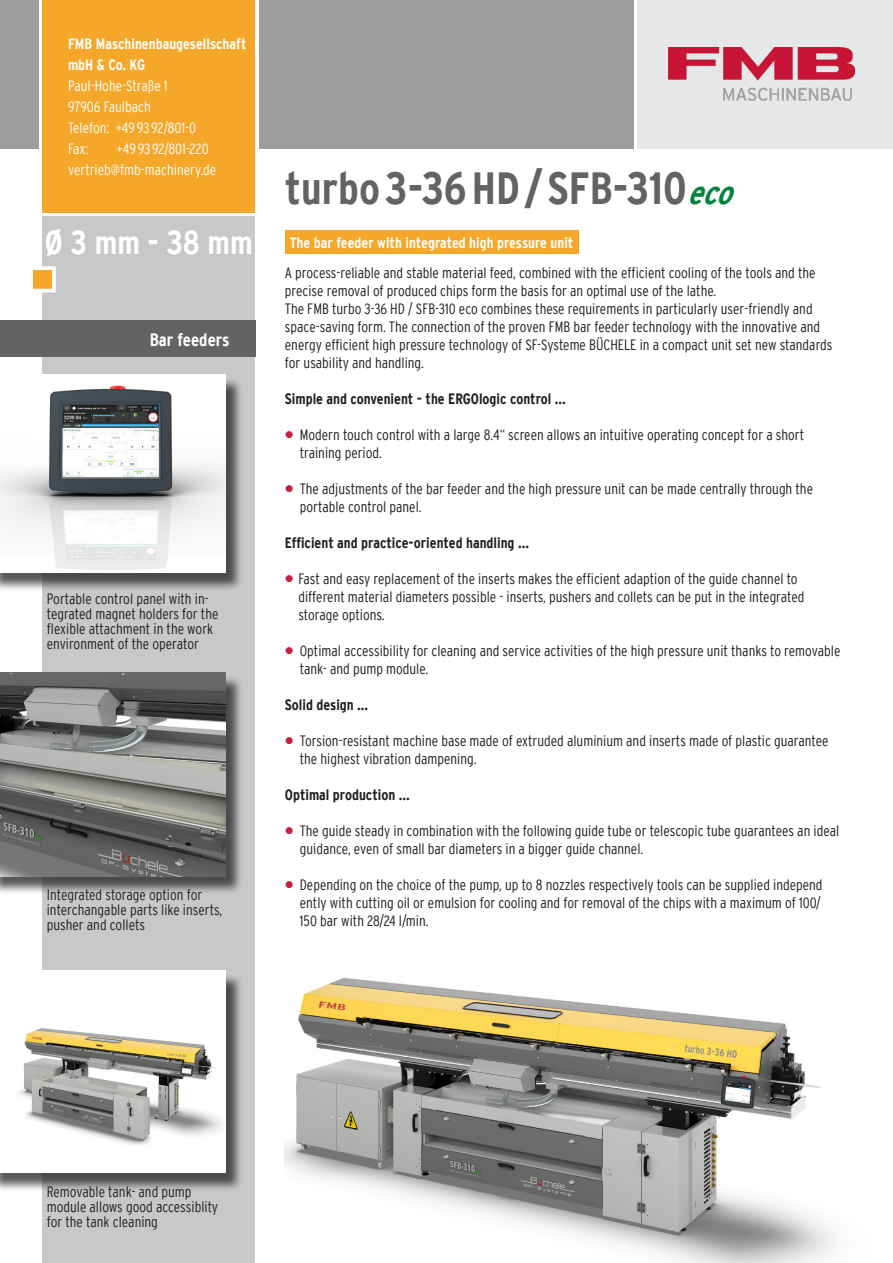
<style>
.page{position:relative;width:893px;height:1263px;background:#fff}
.page>*{position:absolute;margin:0;border:0;box-sizing:border-box;transform-origin:0 0}
.Überschrift_1{font:700 condensed 45px "Interstate";color:#636366}
.Kasten_Links_1{font:700 condensed 33px "Interstate";color:#fff}
.Kasten_Links_1-2{font:700 condensed 18px "Interstate";color:#fff}
.Bodytext{font:300 condensed 15px/18px "Interstate";color:#231f20}
.Subline_schwarz{font:700 condensed 15px "Interstate";color:#231f20}
.Adresse_Text{font:300 condensed 15px "Interstate";color:#fff}
.Subline_weiß{font:700 condensed 15px "Interstate";color:#fff}
.Adresse_Überschrift{font:700 condensed 15px "Interstate";color:#fff}
.s1{font-style:italic;font-size:33px;color:#00843d}
</style>
<div class="page">
<div style="left:638px;top:0;width:255px;height:149px;background:#e6e7e9"></div>
<div style="left:259px;top:0;width:375px;height:149px;background:#9d9d9d"></div>
<div style="left:43px;top:0;width:212px;height:213px;background:#f5a729"></div>
<div style="left:0;top:0;width:38px;height:149px;background:#9d9d9d"></div>
<div style="left:43px;top:217px;width:212px;height:1046px;background:#c7c8ca"></div>
<div style="left:0;top:321px;width:255px;height:36px;background:#636363"></div>
<div style="left:0;top:377px;width:243px;height:214px;background:#231f20;opacity:.75"></div>
<img style="left:0;top:375px;width:225px;height:198px">
<div style="left:0;top:675px;width:243px;height:220px;background:#231f20;opacity:.75"></div>
<img style="left:0;top:673px;width:225px;height:204px">
<div style="left:0;top:973px;width:243px;height:218px;background:#231f20;opacity:.75"></div>
<img style="left:0;top:971px;width:225px;height:202px">
<div style="left:29px;top:266px;width:27px;height:26px;background:#f5a729;border:4px solid #fff"></div>
<img style="left:668px;top:47px;width:187px;height:53px">
<img style="left:285px;top:978px;width:550px;height:285px">
<div style="left:285px;top:231px;width:293px;height:23px;background:#f5a729"></div>
<p class="Adresse_Überschrift" style="left:68px;top:35px;width:180px">FMB Maschinenbaugesellschaft</p>
<p class="Adresse_Überschrift" style="left:68px;top:56px;width:79px">mbH &amp; Co. KG</p>
<p class="Adresse_Text" style="left:68px;top:77px;width:101px">Paul-Hohe-Straße 1</p>
<p class="Adresse_Text" style="left:68px;top:98px;width:84px">97906 Faulbach</p>
<p class="Adresse_Text" style="left:68px;top:119px;width:130px">Telefon: +49 93 92/801-0</p>
<p class="Adresse_Text" style="left:68px;top:140px;width:22px">Fax:</p>
<p class="Adresse_Text" style="left:117px;top:140px;width:94px">+49 93 92/801-220</p>
<p class="Adresse_Text" style="left:68px;top:161px;width:150px">vertrieb@fmb-machinery.de</p>
<p class="Kasten_Links_1" style="left:45px;top:224px;width:209px">Ø 3 mm - 38 mm</p>
<p class="Kasten_Links_1-2" style="left:150px;top:329px;width:81px">Bar feeders</p>
<p class="Bodytext" style="left:47px;top:591px;width:173px;line-height:15px">Portable control panel with in&shy;tegrated magnet holders for the flexible attachment in the work environment of the operator</p>
<p class="Bodytext" style="left:47px;top:886px;width:177px;line-height:15px">Integrated storage option for interchangable parts like inserts, pusher and collets</p>
<p class="Überschrift_1" style="left:285px;top:163px;width:461px">turbo 3-36 HD / SFB-310<span class="s1">eco</span></p>
<p class="Subline_weiß" style="left:290px;top:235px;width:285px">The bar feeder with integrated high pressure unit</p>
<p class="Bodytext" style="left:285px;top:264px;width:532px">A process-reliable and stable material feed, combined with the efficient cooling of the tools and the precise removal of produced chips form the basis for an optimal use of the lathe.</p>
<p class="Bodytext" style="left:285px;top:300px;width:549px">The FMB turbo 3-36 HD / SFB-310 eco combines these requirements in particularly user-friendly and space-saving form. The connection of the proven FMB bar feeder technology with the innovative and energy efficient high pressure technology of SF-Systeme BÜCHELE in a compact unit set new standards for usability and handling.</p>
<p class="Subline_schwarz" style="left:285px;top:390px;width:283px">Simple and convenient - the ERGOlogic control ...</p>
<p class="Bodytext" style="left:300px;top:426px;width:506px">Modern touch control with a large 8.4“ screen allows an intuitive operating concept for a short training period.</p>
<p class="Bodytext" style="left:300px;top:480px;width:515px">The adjustments of the bar feeder and the high pressure unit can be made centrally through the portable control panel.</p>
<p class="Subline_schwarz" style="left:285px;top:534px;width:246px">Efficient and practice-oriented handling ...</p>
<p class="Bodytext" style="left:298px;top:570px;width:508px">Fast and easy replacement of the inserts makes the efficient adaption of the guide channel to different material diameters possible - inserts, pushers and collets can be put in the integrated storage options.</p>
<p class="Bodytext" style="left:300px;top:642px;width:542px">Optimal accessibility for cleaning and service activities of the high pressure unit thanks to removable tank- and pump module.</p>
<p class="Subline_schwarz" style="left:285px;top:696px;width:85px">Solid design ...</p>
<p class="Bodytext" style="left:300px;top:732px;width:530px">Torsion-resistant machine base made of extruded aluminium and inserts made of plastic guarantee the highest vibration dampening.</p>
<p class="Subline_schwarz" style="left:285px;top:786px;width:126px">Optimal production ...</p>
<p class="Bodytext" style="left:300px;top:822px;width:541px">The guide steady in combination with the following guide tube or telescopic tube guarantees an ideal guidance, even of small bar diameters in a bigger guide channel.</p>
<p class="Bodytext" style="left:300px;top:876px;width:524px;text-align:justify">Depending on the choice of the pump, up to 8 nozzles respectively tools can be supplied independ ently with cutting oil or emulsion for cooling and for removal of the chips with a maximum of 100/ 150 bar with 28/24 l/min.</p>
<p class="Bodytext" style="left:47px;top:1184px;width:173px;line-height:15px">Removable tank- and pump module allows good accessiblity for the tank cleaning</p>
</div>
